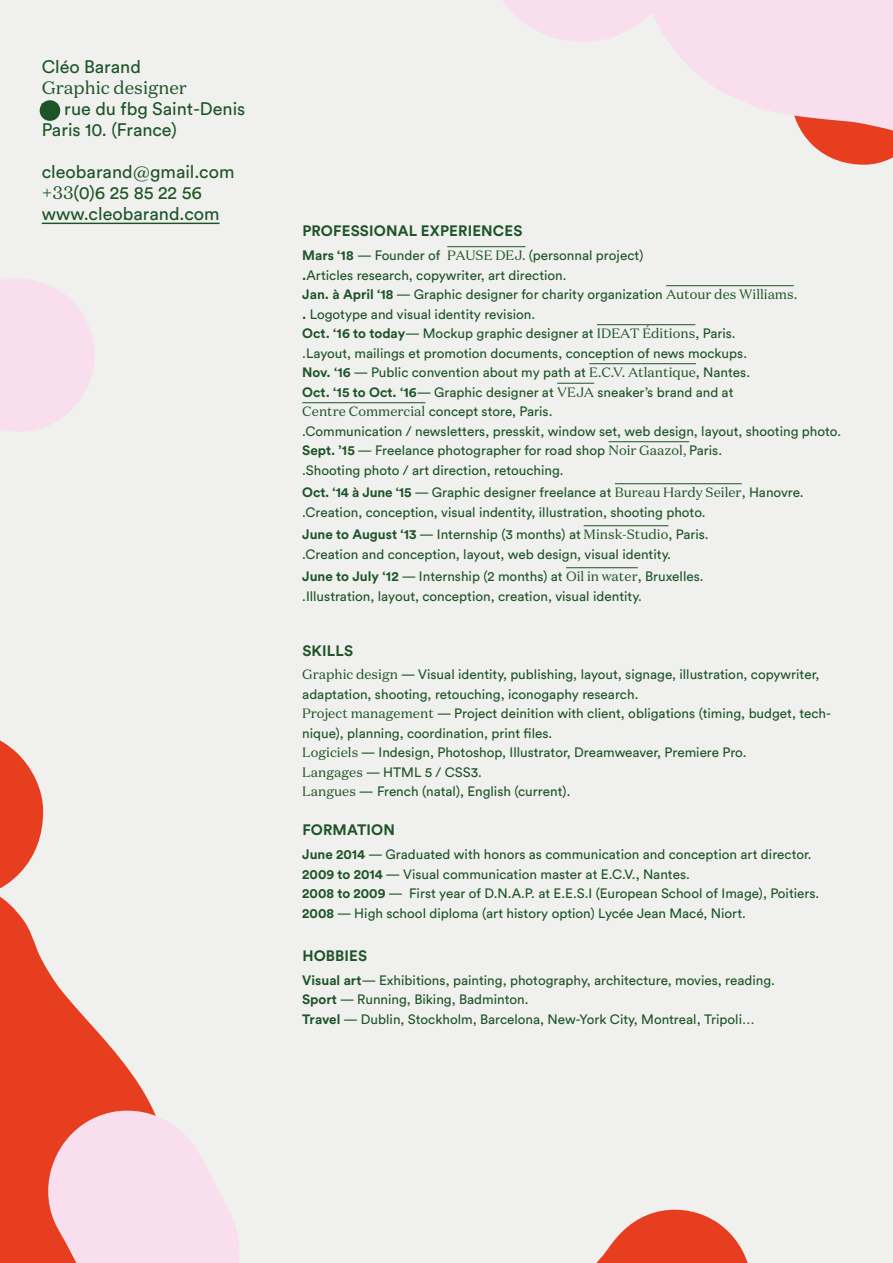
<style>
.page{position:relative;width:893px;height:1263px;background:#f0f0ef}
.page>*{position:absolute;margin:0;border:0;box-sizing:border-box;transform-origin:0 0}
.t1{font:18px/21px "Circular Std";color:#1e5427}
.t2{font:18px "Domaine Text";color:#1e5427}
.t3{font:700 15px "Circular Std";letter-spacing:.01em;color:#1e5427}
.t4{font:13.5px/19.5px "Circular Std";color:#1e5427}
.s1{font-family:"Domaine Text"}
.s2{font-weight:700}
</style>
<div class="page">
<hr style="left:42px;top:223px;width:178px;height:1px;background:#1e5427">
<hr style="left:447px;top:246px;width:78px;height:1px;background:#1e5427">
<hr style="left:666px;top:285px;width:128px;height:1px;background:#1e5427">
<hr style="left:597px;top:324px;width:98px;height:1px;background:#1e5427">
<hr style="left:589px;top:363px;width:107px;height:1px;background:#1e5427">
<hr style="left:557px;top:383px;width:37px;height:1px;background:#1e5427">
<hr style="left:302px;top:402px;width:123px;height:1px;background:#1e5427">
<hr style="left:608px;top:441px;width:81px;height:1px;background:#1e5427">
<hr style="left:615px;top:483px;width:127px;height:1px;background:#1e5427">
<hr style="left:584px;top:525px;width:84px;height:1px;background:#1e5427">
<hr style="left:566px;top:567px;width:72px;height:1px;background:#1e5427">
<svg style="left:0;top:740px;width:148px;height:523px"></svg>
<svg style="left:37px;top:1099px;width:202px;height:164px"></svg>
<svg style="left:0;top:279px;width:95px;height:153px"></svg>
<svg style="left:503px;top:0;width:134px;height:42px"></svg>
<svg style="left:637px;top:0;width:256px;height:165px;fill:#f9dfed"></svg>
<svg style="left:596px;top:1209px;width:152px;height:54px"></svg>
<div style="left:40px;top:100px;width:20px;height:21px;background:#1e5427;border-radius:50%"></div>
<h1 class="t1" style="left:42px;top:56px;width:101px">Cléo Barand</h1>
<h1 class="t2" style="left:42px;top:76px;width:147px">Graphic designer</h1>
<h1 class="t1" style="left:42px;top:98px;width:205px">74 rue du fbg Saint-Denis<br>Paris 10. (France)</h1>
<h1 class="t1" style="left:42px;top:161px;width:194px">cleobarand<span class="s1">@</span>gmail.com <span class="s1">+33</span>(0)6 25 85 22 56 www.cleobarand.com</h1>
<p class="t3" style="left:302px;top:221px;width:222px">PROFESSIONAL EXPERIENCES</p>
<p class="t4" style="left:302px;top:246px;width:540px"><span class="s2">Mars ‘18</span> — Founder of <span class="s1">PAUSE DEJ.</span> (personnal project)<br><span class="s2">.</span>Articles research, copywriter, art direction.<br><span class="s2">Jan. à April ‘18</span> — Graphic designer for charity organization <span class="s1">Autour des Williams</span>.<br><span class="s2">.</span> Logotype and visual identity revision.<br><span class="s2">Oct. ‘16 to today</span>— Mockup graphic designer at <span class="s1">IDEAT Éditions</span>, Paris.<br>.Layout, mailings et promotion documents, conception of news mockups.<br><span class="s2">Nov. ‘16</span> — Public convention about my path at <span class="s1">E.C.V. Atlantique</span>, Nantes.<br><span class="s2">Oct. ‘15 to Oct. ‘16</span>— Graphic designer at <span class="s1">VEJA</span> sneaker’s brand and at<br><span class="s1">Centre Commercial</span> concept store, Paris.<br>.Communication / newsletters, presskit, window set, web design, layout, shooting photo.<br><span class="s2">Sept. ’15</span> — Freelance photographer for road shop <span class="s1">Noir Gaazol,</span> Paris.<br>.Shooting photo / art direction, retouching.</p>
<p class="t4" style="left:302px;top:482px;width:503px"><span class="s2">Oct. ‘14 à June ‘15</span> — Graphic designer freelance at <span class="s1">Bureau Hardy Seiler</span>, Hanovre. .Creation, conception, visual indentity, illustration, shooting photo.</p>
<p class="t4" style="left:302px;top:524px;width:408px"><span class="s2">June to August ‘13</span> — Internship (3 months) at <span class="s1">Minsk-Studio</span>, Paris. .Creation and conception, layout, web design, visual identity.</p>
<p class="t4" style="left:302px;top:566px;width:403px"><span class="s2">June to July ‘12</span> — Internship (2 months) at <span class="s1">Oil in water</span>, Bruxelles. .Illustration, layout, conception, creation, visual identity.</p>
<p class="t3" style="left:302px;top:641px;width:52px">SKILLS</p>
<p class="t4" style="left:302px;top:665px;width:530px"><span class="s1">Graphic design</span> — Visual identity, publishing, layout, signage, illustration, copywriter, adaptation, shooting, retouching, iconogaphy research.<br><span class="s1">Project management</span> — Project deinition with client, obligations (timing, budget, tech&shy;nique), planning, coordination, print files.<br><span class="s1">Logiciels</span> — Indesign, Photoshop, Illustrator, Dreamweaver, Premiere Pro.<br><span class="s1">Langages</span> — HTML 5 / CSS3.<br><span class="s1">Langues</span> — French (natal), English (current).</p>
<p class="t3" style="left:302px;top:820px;width:94px">FORMATION</p>
<p class="t4" style="left:302px;top:844px;width:519px"><span class="s2">June 2014</span> — Graduated with honors as communication and conception art director.<br><span class="s2">2009 to 2014</span> — Visual communication master at E.C.V., Nantes.<br><span class="s2">2008 to 2009</span> — First year of D.N.A.P. at E.E.S.I (European School of Image), Poitiers.<br><span class="s2">2008</span> — High school diploma (art history option) Lycée Jean Macé, Niort.</p>
<p class="t3" style="left:302px;top:946px;width:66px">HOBBIES</p>
<p class="t4" style="left:302px;top:970px;width:474px"><span class="s2">Visual art</span>— Exhibitions, painting, photography, architecture, movies, reading.<br><span class="s2">Sport</span> — Running, Biking, Badminton.<br><span class="s2">Travel</span> — Dublin, Stockholm, Barcelona, New-York City, Montreal, Tripoli…</p>
</div>
